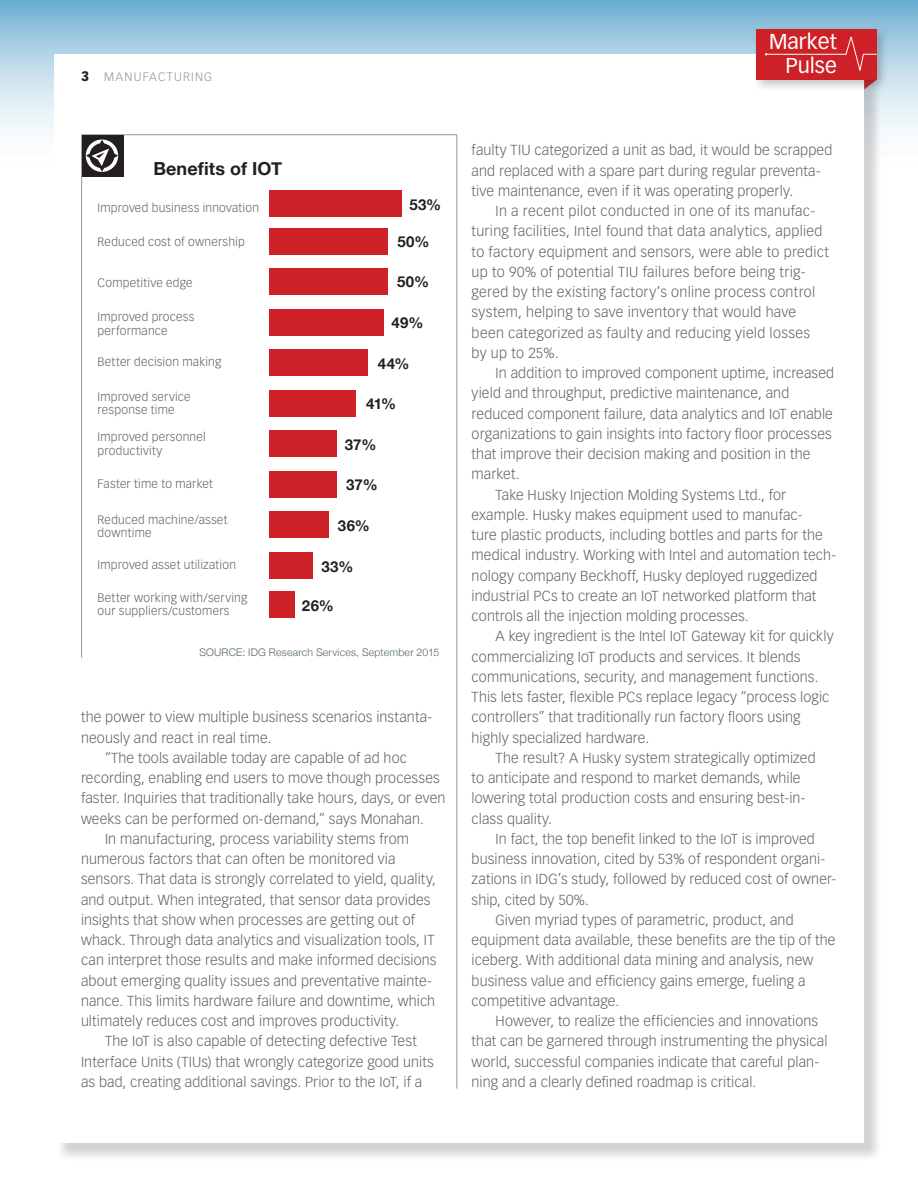
<style>
.page{position:relative;width:918px;height:1188px;background:#fff}
.page>*{position:absolute;margin:0;border:0;box-sizing:border-box;transform-origin:0 0}
.t1{font:21.15px "Vectora LH";color:#fff}
.t2{font:700 18px "Helvetica Neue";letter-spacing:.005em;color:#231f20}
.t3{font:700 15px "Helvetica Neue";letter-spacing:.025em;color:#231f20}
.t4{font:300 14.25px/20.2px "Vectora LH";letter-spacing:.01em;color:#5d6266}
.t5{font:300 12px/13.5px "Vectora LH";letter-spacing:.02em;color:#5d6266}
.t6{font:300 12px "Vectora LH";letter-spacing:.1em;color:#939598}
.t7{font:300 10.5px "Helvetica Neue";letter-spacing:.02em;color:#53656e}
.s1{font-weight:900;font-size:13.5px;color:#231f20}
</style>
<div class="page">
<svg style="left:0;top:0;width:918px;height:132px;background:#95c5dd"></svg>
<div style="left:56px;top:56px;width:827px;height:1106px;background:#231f20;opacity:.2"></div>
<div style="left:54px;top:54px;width:810px;height:1089px;background:#fff"></div>
<div style="left:753px;top:26px;width:136px;height:67px;background:#231f20;opacity:.25"></div>
<div style="left:756px;top:29px;width:121px;height:51px;background:#cd2027"></div>
<hr style="left:457px;top:135px;width:1px;height:954px;background:#939598">
<hr style="left:766px;top:54px;width:80px;height:1px;background:#fff">
<svg style="left:845px;top:36px;width:32px;height:35px"></svg>
<hr style="left:81px;top:134px;width:376px;height:1px;background:#939598">
<hr style="left:81px;top:135px;width:1px;height:523px;background:#939598">
<div style="left:82px;top:135px;width:41px;height:42px;background:#231f20"></div>
<svg style="left:86px;top:140px;width:32px;height:32px"></svg>
<div style="left:269px;top:190px;width:133px;height:28px;background:#cd2027"></div>
<div style="left:269px;top:228px;width:119px;height:27px;background:#cd2027"></div>
<div style="left:269px;top:268px;width:119px;height:27px;background:#cd2027"></div>
<div style="left:269px;top:309px;width:115px;height:27px;background:#cd2027"></div>
<div style="left:269px;top:349px;width:99px;height:27px;background:#cd2027"></div>
<div style="left:269px;top:430px;width:68px;height:27px;background:#cd2027"></div>
<div style="left:269px;top:471px;width:68px;height:27px;background:#cd2027"></div>
<div style="left:269px;top:511px;width:60px;height:27px;background:#cd2027"></div>
<div style="left:269px;top:552px;width:44px;height:27px;background:#cd2027"></div>
<div style="left:269px;top:591px;width:26px;height:27px;background:#cd2027"></div>
<div style="left:269px;top:390px;width:87px;height:27px;background:#cd2027"></div>
<p class="t6" style="left:81px;top:70px;width:133px"><span class="s1">3</span> MANUFACTURING</p>
<p class="t2" style="left:153px;top:155px;width:130px">Benefits of IOT</p>
<p class="t5" style="left:98px;top:201px;width:163px">Improved business innovation</p>
<p class="t5" style="left:98px;top:235px;width:149px">Reduced cost of ownership</p>
<p class="t5" style="left:98px;top:276px;width:97px">Competitive edge</p>
<p class="t5" style="left:98px;top:310px;width:98px">Improved process performance</p>
<p class="t5" style="left:98px;top:355px;width:125px">Better decision making</p>
<p class="t5" style="left:98px;top:390px;width:95px">Improved service response time</p>
<p class="t5" style="left:98px;top:430px;width:110px">Improved personnel productivity</p>
<p class="t5" style="left:98px;top:477px;width:117px">Faster time to market</p>
<p class="t5" style="left:98px;top:513px;width:131px">Reduced machine/asset downtime</p>
<p class="t5" style="left:98px;top:558px;width:140px">Improved asset utilization</p>
<p class="t5" style="left:98px;top:591px;width:151px">Better working with/serving our suppliers/customers</p>
<p class="t3" style="left:409px;top:193px;width:33px">53%</p>
<p class="t3" style="left:398px;top:230px;width:34px">50%</p>
<p class="t3" style="left:397px;top:270px;width:34px">50%</p>
<p class="t3" style="left:391px;top:311px;width:33px">49%</p>
<p class="t3" style="left:378px;top:351px;width:33px">44%</p>
<p class="t3" style="left:366px;top:392px;width:31px">41%</p>
<p class="t3" style="left:345px;top:432px;width:33px">37%</p>
<p class="t3" style="left:346px;top:473px;width:33px">37%</p>
<p class="t3" style="left:338px;top:513px;width:33px">36%</p>
<p class="t3" style="left:321px;top:555px;width:33px">33%</p>
<p class="t3" style="left:302px;top:594px;width:33px">26%</p>
<p class="t7" style="left:199px;top:644px;width:241px">SOURCE: IDG Research Services, September 2015</p>
<p class="t4" style="left:81px;top:707px;width:353px">the power to view multiple business scenarios instanta&shy;neously and react in real time.</p>
<p class="t4" style="left:81px;top:748px;width:366px;text-indent:24px">“The tools available today are capable of ad hoc recording, enabling end users to move though processes faster. Inquiries that traditionally take hours, days, or even weeks can be performed on-demand,” says Monahan.</p>
<p class="t4" style="left:81px;top:829px;width:357px;text-indent:24px">In manufacturing, process variability stems from numerous factors that can often be monitored via sensors. That data is strongly correlated to yield, quality, and output. When integrated, that sensor data provides insights that show when processes are getting out of whack. Through data analytics and visualization tools, IT can interpret those results and make informed decisions about emerging quality issues and preventative mainte&shy;nance. This limits hardware failure and downtime, which ultimately reduces cost and improves productivity.</p>
<p class="t4" style="left:81px;top:1031px;width:354px;text-indent:24px">The IoT is also capable of detecting defective Test<br>Interface Units (TIUs) that wrongly categorize good units as bad, creating additional savings. Prior to the IoT, if a</p>
<p class="t1" style="left:769px;top:29px;width:69px">Market</p>
<p class="t1" style="left:786px;top:53px;width:53px">Pulse</p>
<p class="t4" style="left:472px;top:140px;width:362px">faulty TIU categorized a unit as bad, it would be scrapped and replaced with a spare part during regular preventa&shy;tive maintenance, even if it was operating properly.</p>
<p class="t4" style="left:472px;top:201px;width:359px;text-indent:24px">In a recent pilot conducted in one of its manufac&shy;turing facilities, Intel found that data analytics, applied to factory equipment and sensors, were able to predict up to 90% of potential TIU failures before being trig&shy;gered by the existing factory’s online process control system, helping to save inventory that would have been categorized as faulty and reducing yield losses<br>by up to 25%.</p>
<p class="t4" style="left:472px;top:363px;width:364px;text-indent:24px">In addition to improved component uptime, increased yield and throughput, predictive maintenance, and reduced component failure, data analytics and IoT enable organizations to gain insights into factory floor processes that improve their decision making and position in the market.</p>
<p class="t4" style="left:472px;top:485px;width:366px;text-indent:24px">Take Husky Injection Molding Systems Ltd., for example. Husky makes equipment used to manufac-<br>ture plastic products, including bottles and parts for the medical industry. Working with Intel and automation tech&shy;nology company Beckhoff, Husky deployed ruggedized industrial PCs to create an IoT networked platform that controls all the injection molding processes.</p>
<p class="t4" style="left:472px;top:626px;width:363px;text-indent:24px">A key ingredient is the Intel IoT Gateway kit for quickly commercializing IoT products and services. It blends communications, security, and management functions.<br>This lets faster, flexible PCs replace legacy “process logic controllers” that traditionally run factory floors using highly specialized hardware.</p>
<p class="t4" style="left:472px;top:748px;width:345px;text-indent:24px">The result? A Husky system strategically optimized to anticipate and respond to market demands, while lowering total production costs and ensuring best-in&shy;class quality.</p>
<p class="t4" style="left:472px;top:829px;width:366px;text-indent:24px">In fact, the top benefit linked to the IoT is improved business innovation, cited by 53% of respondent organi&shy;zations in IDG’s study, followed by reduced cost of owner&shy;ship, cited by 50%.</p>
<p class="t4" style="left:472px;top:910px;width:365px;text-indent:24px">Given myriad types of parametric, product, and equipment data available, these benefits are the tip of the iceberg. With additional data mining and analysis, new business value and efficiency gains emerge, fueling a competitive advantage.</p>
<p class="t4" style="left:472px;top:1011px;width:357px;text-indent:24px">However, to realize the efficiencies and innovations that can be garnered through instrumenting the physical world, successful companies indicate that careful plan&shy;ning and a clearly defined roadmap is critical.</p>
</div>
